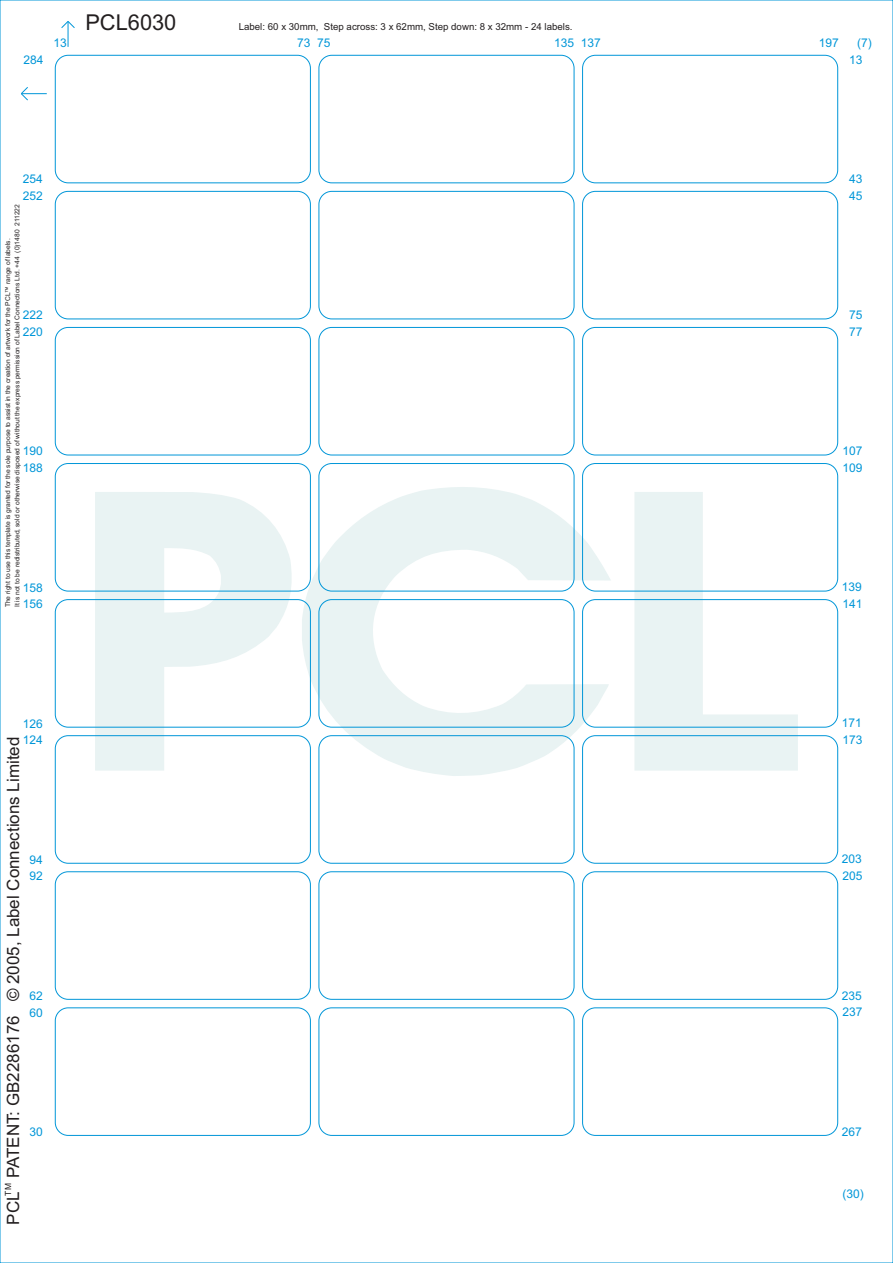
<style>
.page{position:relative;width:893px;height:1263px;background:#fff}
.page>*{position:absolute;margin:0;border:0;box-sizing:border-box;transform-origin:0 0}
.t1{font:21.9px "Arial";color:#231f20}
.t2{font:16.95px "Arial";color:#231f20}
.t3{font:12px/17.1px "Arial";color:#0096d8}
.t4{font:9.75px "Arial";color:#231f20}
.t5{font:8.55px "Arial";color:#231f20}
.t6{font:6.6px/9.1px "Arial";color:#231f20}
</style>
<div class="page">
<svg style="left:95px;top:485px;width:703px;height:291px;fill:#f1f7f7"></svg>
<svg style="left:21px;top:87px;width:26px;height:14px"></svg>
<svg style="left:61px;top:21px;width:14px;height:26px"></svg>
<div style="left:55px;top:55px;width:256px;height:128px;border:1px solid #0096d8;border-radius:13px"></div>
<div style="left:55px;top:191px;width:256px;height:128px;border:1px solid #0096d8;border-radius:13px"></div>
<div style="left:55px;top:327px;width:256px;height:128px;border:1px solid #0096d8;border-radius:13px"></div>
<div style="left:55px;top:463px;width:256px;height:128px;border:1px solid #0096d8;border-radius:13px"></div>
<div style="left:55px;top:599px;width:256px;height:129px;border:1px solid #0096d8;border-radius:13px"></div>
<div style="left:55px;top:735px;width:256px;height:129px;border:1px solid #0096d8;border-radius:13px"></div>
<div style="left:55px;top:871px;width:256px;height:129px;border:1px solid #0096d8;border-radius:13px"></div>
<div style="left:55px;top:1007px;width:256px;height:129px;border:1px solid #0096d8;border-radius:13px"></div>
<div style="left:318px;top:55px;width:256px;height:128px;border:1px solid #0096d8;border-radius:13px"></div>
<div style="left:318px;top:191px;width:256px;height:128px;border:1px solid #0096d8;border-radius:13px"></div>
<div style="left:318px;top:327px;width:256px;height:128px;border:1px solid #0096d8;border-radius:13px"></div>
<div style="left:318px;top:463px;width:256px;height:128px;border:1px solid #0096d8;border-radius:13px"></div>
<div style="left:318px;top:599px;width:256px;height:129px;border:1px solid #0096d8;border-radius:13px"></div>
<div style="left:318px;top:735px;width:256px;height:129px;border:1px solid #0096d8;border-radius:13px"></div>
<div style="left:318px;top:871px;width:256px;height:129px;border:1px solid #0096d8;border-radius:13px"></div>
<div style="left:318px;top:1007px;width:256px;height:129px;border:1px solid #0096d8;border-radius:13px"></div>
<div style="left:582px;top:55px;width:256px;height:128px;border:1px solid #0096d8;border-radius:13px"></div>
<div style="left:582px;top:191px;width:256px;height:128px;border:1px solid #0096d8;border-radius:13px"></div>
<div style="left:582px;top:327px;width:256px;height:128px;border:1px solid #0096d8;border-radius:13px"></div>
<div style="left:582px;top:463px;width:256px;height:128px;border:1px solid #0096d8;border-radius:13px"></div>
<div style="left:582px;top:599px;width:256px;height:129px;border:1px solid #0096d8;border-radius:13px"></div>
<div style="left:582px;top:735px;width:256px;height:129px;border:1px solid #0096d8;border-radius:13px"></div>
<div style="left:582px;top:871px;width:256px;height:129px;border:1px solid #0096d8;border-radius:13px"></div>
<div style="left:582px;top:1007px;width:256px;height:129px;border:1px solid #0096d8;border-radius:13px"></div>
<h1 class="t1" style="left:85px;top:14px;width:93px">PCL6030</h1>
<h3 class="t4" style="left:239px;top:23px;width:335px">Label: 60 x 30mm, Step across: 3 x 62mm, Step down: 8 x 32mm - 24 labels.</h3>
<h3 class="t3" style="left:24px;top:52px;width:22px">284</h3>
<h3 class="t3" style="left:54px;top:35px;width:15px">13</h3>
<h3 class="t3" style="left:297px;top:35px;width:35px">73 75</h3>
<h3 class="t3" style="left:554px;top:35px;width:48px">135 137</h3>
<h3 class="t3" style="left:819px;top:35px;width:22px">197</h3>
<h3 class="t3" style="left:849px;top:35px;width:24px;text-indent:8px">(7)<br>13</h3>
<h3 class="t3" style="left:23px;top:172px;width:22px">254</h3>
<h3 class="t3" style="left:849px;top:171px;width:15px">43</h3>
<h3 class="t3" style="left:23px;top:188px;width:22px">252</h3>
<h3 class="t3" style="left:849px;top:188px;width:15px">45</h3>
<p class="t6" style="left:4px;top:607px;width:405px;rotate:-90deg">The right to use this template is granted for the sole purpose to assist in the creation of artwork for the PCL™ range of labels.<br>It is not to be redistributed, sold or otherwise disposed of without the express permission of Label Connections Ltd. +44 (0)1480 211222</p>
<h3 class="t3" style="left:23px;top:308px;width:22px">222</h3>
<h3 class="t3" style="left:23px;top:324px;width:22px">220</h3>
<h3 class="t3" style="left:23px;top:444px;width:22px">190</h3>
<h3 class="t3" style="left:23px;top:460px;width:22px">188</h3>
<h3 class="t3" style="left:23px;top:580px;width:22px">158</h3>
<h3 class="t3" style="left:23px;top:597px;width:22px">156</h3>
<h3 class="t3" style="left:849px;top:307px;width:15px">75</h3>
<h3 class="t3" style="left:849px;top:324px;width:15px">77</h3>
<h3 class="t3" style="left:842px;top:444px;width:22px">107</h3>
<h3 class="t3" style="left:842px;top:460px;width:22px">109</h3>
<h3 class="t3" style="left:842px;top:580px;width:22px">139</h3>
<h3 class="t3" style="left:842px;top:596px;width:22px">141</h3>
<h3 class="t3" style="left:23px;top:716px;width:22px">126</h3>
<h3 class="t3" style="left:842px;top:716px;width:22px">171</h3>
<h3 class="t3" style="left:23px;top:733px;width:22px">124</h3>
<h2 class="t2" style="left:7px;top:1225px;width:489px;rotate:-90deg">PCL PATENT: GB2286176 © 2005, Label Connections Limited</h2>
<h3 class="t3" style="left:30px;top:852px;width:15px">94</h3>
<h3 class="t3" style="left:30px;top:869px;width:15px">92</h3>
<h3 class="t3" style="left:30px;top:988px;width:15px">62</h3>
<h3 class="t3" style="left:30px;top:1005px;width:15px">60</h3>
<h3 class="t3" style="left:30px;top:1124px;width:15px">30</h3>
<p class="t5" style="left:5px;top:1195px;width:14px;rotate:-90deg">TM</p>
<h3 class="t3" style="left:842px;top:732px;width:22px">173</h3>
<h3 class="t3" style="left:842px;top:852px;width:22px">203</h3>
<h3 class="t3" style="left:842px;top:868px;width:22px">205</h3>
<h3 class="t3" style="left:842px;top:988px;width:22px">235</h3>
<h3 class="t3" style="left:842px;top:1004px;width:22px">237</h3>
<h3 class="t3" style="left:842px;top:1124px;width:22px">267</h3>
<h3 class="t3" style="left:842px;top:1186px;width:23px">(30)</h3>
</div>
